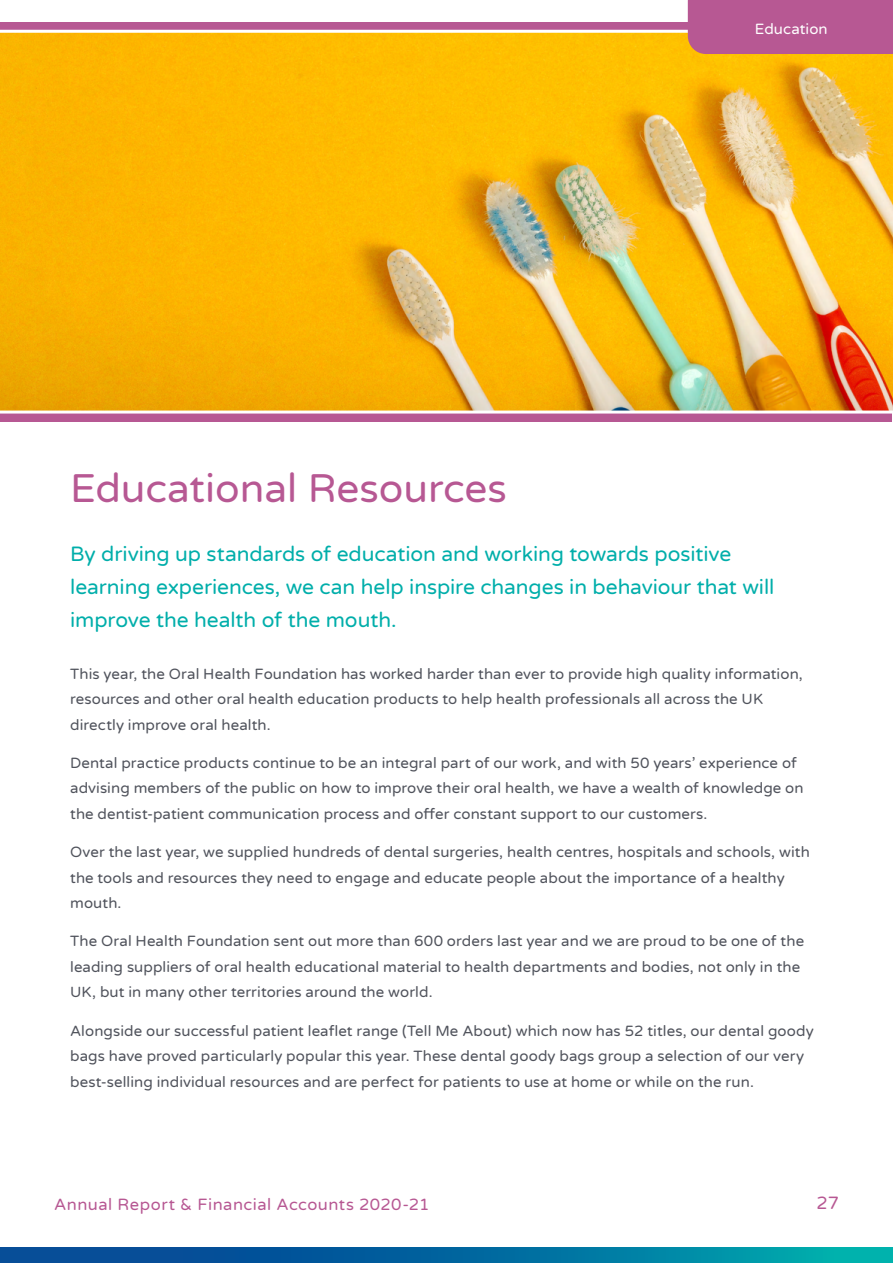
<style>
.page{position:relative;width:893px;height:1263px;background:#fff}
.page>*{position:absolute;margin:0;border:0;box-sizing:border-box;transform-origin:0 0}
.t1{font:40.5px "Varela Round";color:#b75893}
.t2{font:21px/33px "Varela Round";letter-spacing:-.005em;color:#00aeaa}
.t3{font:18px "Varela Round";color:#b75893}
.t4{font:16.5px "Varela Round";letter-spacing:.03em;color:#b75893}
.t5{font:15px/25.5px "Varela Round";letter-spacing:.005em;color:#50535c}
.t6{font:15px "Varela Round";letter-spacing:.005em;color:#fff}
</style>
<div class="page">
<svg style="left:0;top:1247px;width:893px;height:16px;background:#016fa0"></svg>
<div style="left:0;top:22px;width:891px;height:400px;background:#b75893"></div>
<svg style="left:0;top:30px;width:893px;height:384px;background:#f4b619"></svg>
<svg style="left:688px;top:0;width:205px;height:54px"></svg>
<h1 class="t1" style="left:70px;top:460px;width:438px">Educational Resources</h1>
<p class="t6" style="left:755px;top:19px;width:74px">Education</p>
<h2 class="t2" style="left:70px;top:537px;width:706px">By driving up standards of education and working towards positive learning experiences, we can help inspire changes in behaviour that will improve the health of the mouth.</h2>
<p class="t5" style="left:70px;top:660px;width:734px">This year, the Oral Health Foundation has worked harder than ever to provide high quality information, resources and other oral health education products to help health professionals all across the UK directly improve oral health.</p>
<p class="t5" style="left:70px;top:749px;width:735px">Dental practice products continue to be an integral part of our work, and with 50 years’ experience of advising members of the public on how to improve their oral health, we have a wealth of knowledge on the dentist-patient communication process and offer constant support to our customers.</p>
<p class="t5" style="left:70px;top:839px;width:741px">Over the last year, we supplied hundreds of dental surgeries, health centres, hospitals and schools, with the tools and resources they need to engage and educate people about the importance of a healthy mouth.</p>
<p class="t5" style="left:70px;top:928px;width:735px">The Oral Health Foundation sent out more than 600 orders last year and we are proud to be one of the leading suppliers of oral health educational material to health departments and bodies, not only in the<br>UK, but in many other territories around the world.</p>
<p class="t5" style="left:70px;top:1017px;width:745px">Alongside our successful patient leaflet range (Tell Me About) which now has 52 titles, our dental goody bags have proved particularly popular this year. These dental goody bags group a selection of our very best-selling individual resources and are perfect for patients to use at home or while on the run.</p>
<p class="t4" style="left:54px;top:1193px;width:377px">Annual Report &amp; Financial Accounts 2020-21</p>
<p class="t3" style="left:816px;top:1190px;width:24px">27</p>
</div>
